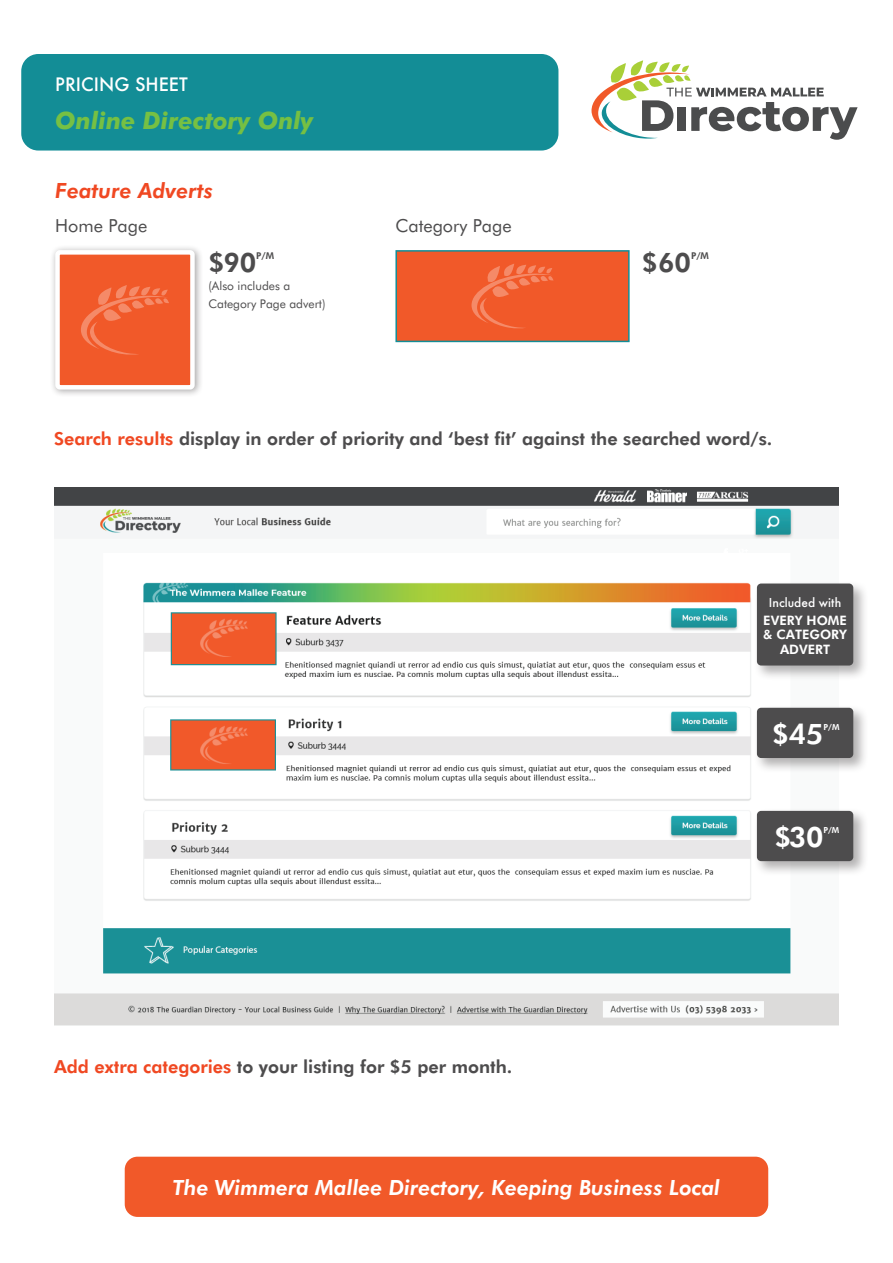
<style>
.page{position:relative;width:893px;height:1263px;background:#fff}
.page>*{position:absolute;margin:0;border:0;box-sizing:border-box;transform-origin:0 0}
.t1{font:800 28.2px "Futura BT";color:#fff}
.t2{font:800 26.85px "Futura BT";color:#4d4c4d}
.t3{font:italic 700 24px "Futura BT";color:#76c043}
.t4{font:italic 800 21px "Futura BT";color:#fff}
.t5{font:italic 800 21px "Futura BT";color:#f04822}
.t6{font:800 18px "Futura BT";color:#4d4c4d}
.t7{font:18px "Futura BT";color:#4d4c4d}
.t8{font:500 18px "Futura";color:#fff}
.t9{font:800 13.05px/14.7px "Futura BT";color:#fff;text-align:center}
.t10{font:12px/18px "Futura BT";color:#4d4c4d}
.t11{font:500 12px "Futura";color:#fff}
.t12{font:800 9.45px "Futura BT";color:#4d4c4d}
.t13{font:800 8.4px "Futura BT";color:#fff}
.s1{color:#f04822}
</style>
<div class="page">
<div style="left:21px;top:54px;width:537px;height:97px;background:#138d96;border-radius:17px"></div>
<div style="left:125px;top:1157px;width:643px;height:60px;background:#f15929;border-radius:13px"></div>
<img style="left:54px;top:488px;width:785px;height:537px">
<div style="left:395px;top:250px;width:235px;height:92px;background:#f15929;border:2px solid #138d96"></div>
<div style="left:50px;top:245px;width:153px;height:153px;background:#231f20;opacity:.4"></div>
<div style="left:58px;top:252px;width:134px;height:135px;background:#f15929;border-radius:2px"></div>
<div style="left:55px;top:250px;width:140px;height:140px;border:4px solid #fff;border-radius:2px"></div>
<div style="left:754px;top:580px;width:114px;height:100px;background:#231f20;opacity:.35"></div>
<div style="left:757px;top:583px;width:96px;height:82px;background:#4d4c4d;border-radius:4px"></div>
<div style="left:754px;top:705px;width:114px;height:68px;background:#231f20;opacity:.35"></div>
<div style="left:757px;top:708px;width:96px;height:50px;background:#4d4c4d;border-radius:4px"></div>
<div style="left:754px;top:808px;width:114px;height:68px;background:#231f20;opacity:.35"></div>
<div style="left:757px;top:811px;width:96px;height:50px;background:#4d4c4d;border-radius:4px"></div>
<svg style="left:591px;top:60px;width:267px;height:80px"></svg>
<svg style="left:81px;top:285px;width:88px;height:70px"></svg>
<svg style="left:471px;top:264px;width:83px;height:65px"></svg>
<p class="t8" style="left:55px;top:72px;width:134px">PRICING SHEET</p>
<h3 class="t3" style="left:55px;top:106px;width:260px">Online Directory Only</h3>
<p class="t5" style="left:55px;top:177px;width:160px">Feature Adverts</p>
<p class="t7" style="left:55px;top:214px;width:93px">Home Page</p>
<p class="t7" style="left:395px;top:214px;width:118px">Category Page</p>
<h2 class="t2" style="left:208px;top:246px;width:49px">$90</h2>
<p class="t12" style="left:256px;top:250px;width:19px">P/M</p>
<p class="t10" style="left:208px;top:276px;width:119px">(Also includes a<br>Category Page advert)</p>
<h2 class="t2" style="left:642px;top:246px;width:51px">$60</h2>
<p class="t12" style="left:691px;top:250px;width:19px">P/M</p>
<p class="t6" style="left:54px;top:428px;width:720px"><span class="s1">Search results</span> display in order of priority and ‘best fit’ against the searched word/s.</p>
<p class="t11" style="left:769px;top:594px;width:74px">Included with</p>
<p class="t9" style="left:763px;top:612px;width:85px">EVERY HOME &amp; CATEGORY<br>ADVERT</p>
<h1 class="t1" style="left:772px;top:717px;width:53px">$45</h1>
<p class="t13" style="left:824px;top:722px;width:17px">P/M</p>
<h1 class="t1" style="left:774px;top:820px;width:51px">$30</h1>
<p class="t13" style="left:823px;top:825px;width:17px">P/M</p>
<p class="t6" style="left:54px;top:1056px;width:460px"><span class="s1">Add extra categories</span> to your listing for $5 per month.</p>
<p class="t4" style="left:173px;top:1175px;width:549px">The Wimmera Mallee Directory, Keeping Business Local</p>
</div>
